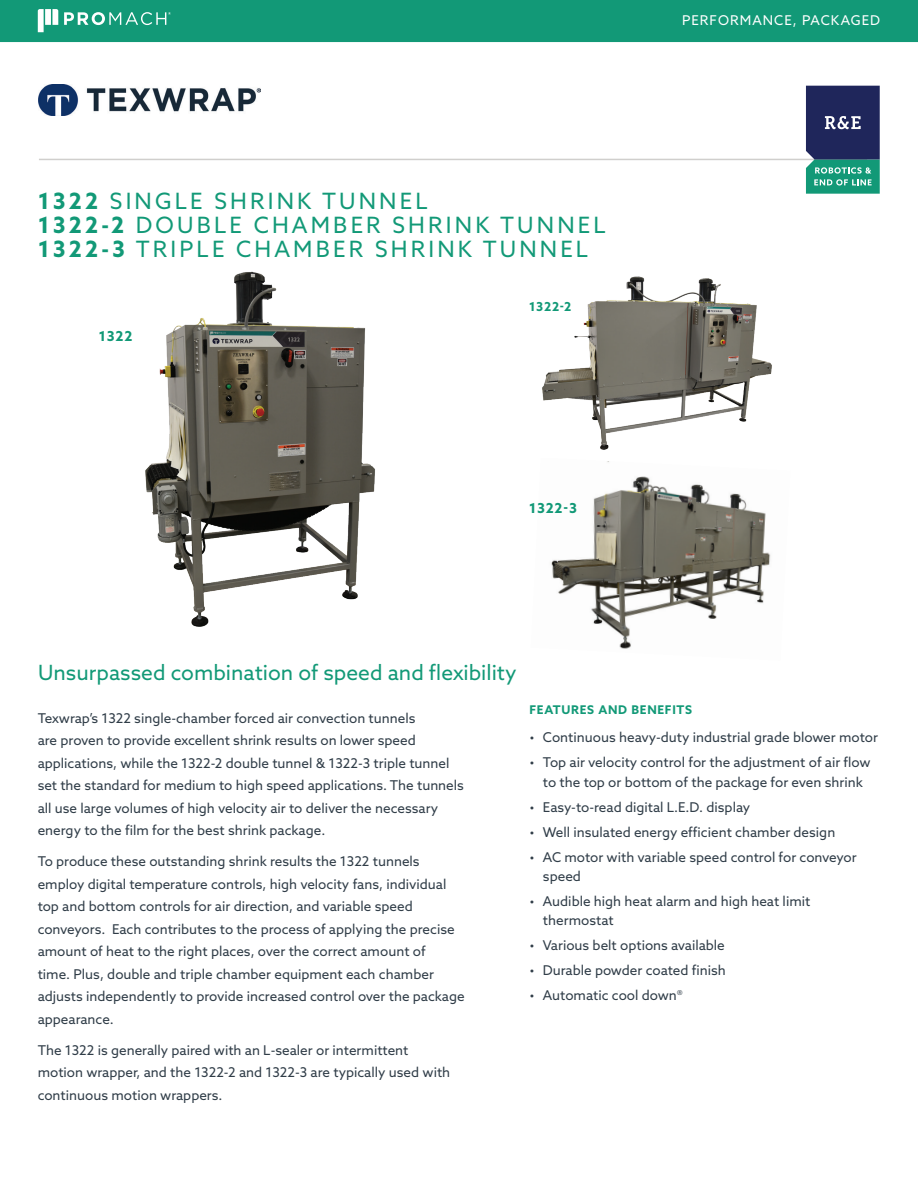
<style>
.page{position:relative;width:918px;height:1188px;background:#fff}
.page>*{position:absolute;margin:0;border:0;box-sizing:border-box;transform-origin:0 0}
.t1{font:22.5px/24px "Azo Sans";letter-spacing:.14em;color:#129977}
.t2{font:21px "Azo Sans";color:#129977}
.t3{font:700 13.8px "Azo Sans";letter-spacing:.06em;color:#129977}
.t4{font:13.5px/22.5px "Azo Sans";color:#303d48}
.t5{font:13.5px "Azo Sans";letter-spacing:.075em;color:#fff}
.t6{font:700 12.45px "Azo Sans";color:#129977}
.t7{font:700 12px "Azo Sans";letter-spacing:.06em;color:#129977}
.s1{font-weight:700}
</style>
<div class="page">
<img style="left:551px;top:461px;width:220px;height:188px">
<img style="left:38px;top:84px;width:222px;height:31px">
<hr style="left:39px;top:159px;width:828px;height:1px;background:#d0cfcd">
<svg style="left:806px;top:86px;width:74px;height:108px;background:#2e5770"></svg>
<img style="left:145px;top:271px;width:230px;height:356px">
<img style="left:542px;top:276px;width:230px;height:174px">
<div style="left:0;top:0;width:918px;height:42px;background:#129977"></div>
<h1 class="t1" style="left:38px;top:189px;width:569px"><span class="s1">1322</span> SINGLE SHRINK TUNNEL<br><span class="s1">1322-2</span> DOUBLE CHAMBER SHRINK TUNNEL<br><span class="s1">1322-3</span> TRIPLE CHAMBER SHRINK TUNNEL</h1>
<p class="t3" style="left:99px;top:327px;width:35px">1322</p>
<p class="t6" style="left:529px;top:299px;width:44px">1322-2</p>
<p class="t3" style="left:529px;top:499px;width:49px">1322-3</p>
<h2 class="t2" style="left:38px;top:659px;width:480px">Unsurpassed combination of speed and flexibility</h2>
<p class="t5" style="left:682px;top:11px;width:200px">PERFORMANCE, PACKAGED</p>
<p class="t4" style="left:38px;top:706px;width:428px">Texwrap’s 1322 single-chamber forced air convection tunnels<br>are proven to provide excellent shrink results on lower speed applications, while the 1322-2 double tunnel &amp; 1322-3 triple tunnel set the standard for medium to high speed applications. The tunnels all use large volumes of high velocity air to deliver the necessary energy to the film for the best shrink package.</p>
<p class="t4" style="left:38px;top:850px;width:429px">To produce these outstanding shrink results the 1322 tunnels employ digital temperature controls, high velocity fans, individual top and bottom controls for air direction, and variable speed conveyors. Each contributes to the process of applying the precise amount of heat to the right places, over the correct amount of<br>time. Plus, double and triple chamber equipment each chamber adjusts independently to provide increased control over the package appearance.</p>
<p class="t4" style="left:38px;top:1039px;width:414px">The 1322 is generally paired with an L-sealer or intermittent motion wrapper, and the 1322-2 and 1322-3 are typically used with continuous motion wrappers.</p>
<p class="t7" style="left:529px;top:702px;width:164px">FEATURES AND BENEFITS</p>
<p class="t4" style="left:529px;top:726px;width:350px">• Continuous heavy-duty industrial grade blower motor</p>
<p class="t4" style="left:529px;top:753px;width:343px;line-height:19.5px;text-align:center">• Top air velocity control for the adjustment of air flow to the top or bottom of the package for even shrink</p>
<p class="t4" style="left:529px;top:796px;width:222px">• Easy-to-read digital L.E.D. display</p>
<p class="t4" style="left:529px;top:820px;width:307px">• Well insulated energy efficient chamber design</p>
<p class="t4" style="left:543px;top:847px;width:315px;line-height:19.5px;text-indent:-14px">• AC motor with variable speed control for conveyor speed</p>
<p class="t4" style="left:543px;top:891px;width:269px;line-height:19.5px;text-indent:-14px">• Audible high heat alarm and high heat limit thermostat</p>
<p class="t4" style="left:529px;top:934px;width:197px">• Various belt options available</p>
<p class="t4" style="left:529px;top:959px;width:198px">• Durable powder coated finish</p>
<p class="t4" style="left:529px;top:984px;width:155px">• Automatic cool down®</p>
</div>
